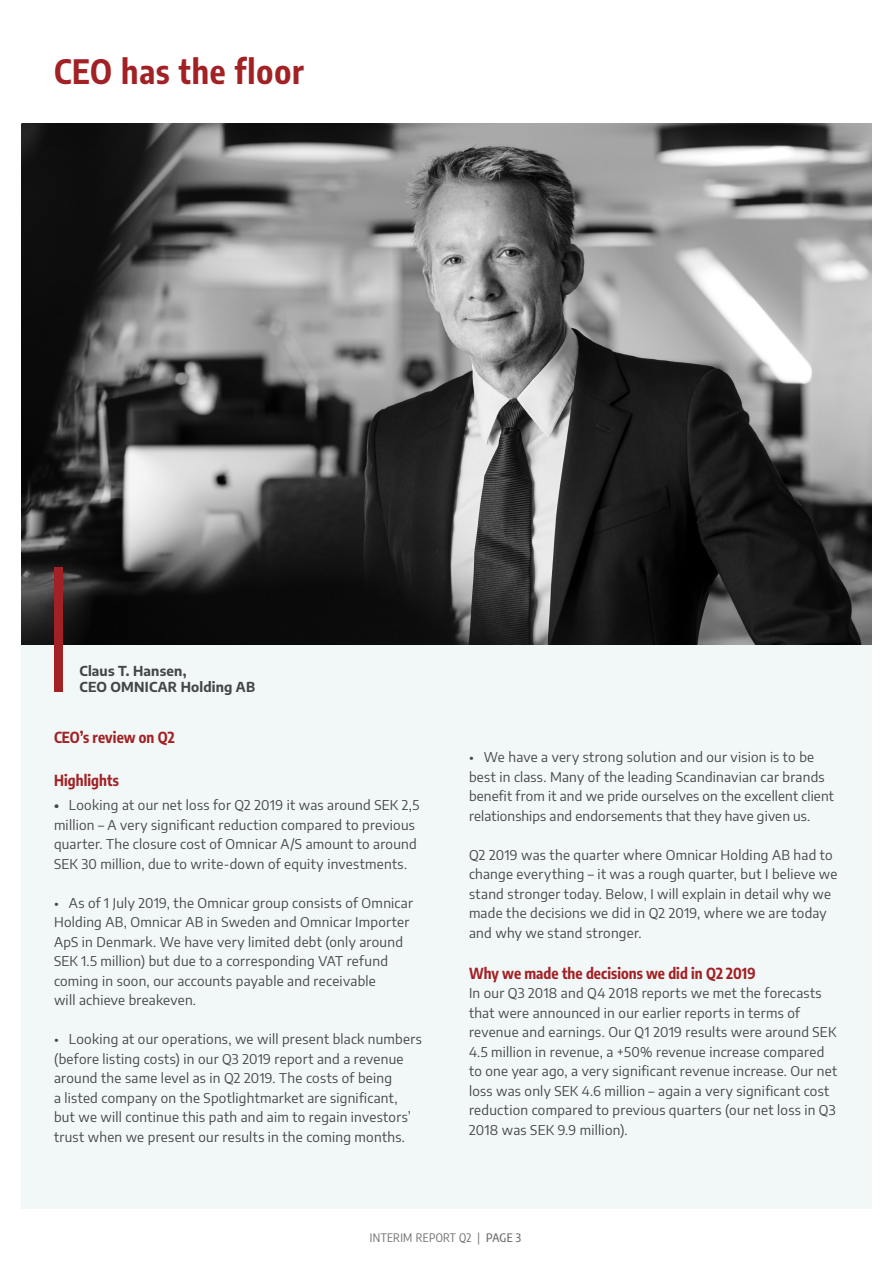
<style>
.page{position:relative;width:893px;height:1263px;background:#fff}
.page>*{position:absolute;margin:0;border:0;box-sizing:border-box;transform-origin:0 0}
.Over_rubrik{font:700 33px "Encode Sans Condensed";letter-spacing:.03em;color:#a22125}
.Brød{font:700 15px "Encode Sans Condensed";letter-spacing:.005em;color:#a22125}
.Brød-2{font:13.5px/19.5px "Encode Sans";letter-spacing:.02em;color:#454647}
.Brød-3{font:700 13.5px/16.5px "Encode Sans";letter-spacing:.015em;color:#454647}
.t1{font:11.7px "Encode Sans Condensed";letter-spacing:.03em;color:#6c6c6f}
.s1{font-weight:600}
.s2{font-weight:500}
</style>
<div class="page">
<div style="left:21px;top:123px;width:851px;height:1086px;background:#f1f8f7"></div>
<img style="left:21px;top:123px;width:851px;height:522px">
<div style="left:54px;top:567px;width:9px;height:125px;background:#a22125"></div>
<p class="Over_rubrik" style="left:54px;top:47px;width:251px">CEO has the floor</p>
<p class="Brød-3" style="left:80px;top:661px;width:177px">Claus T. Hansen,<br>CEO OMNICAR Holding AB</p>
<p class="Brød" style="left:54px;top:726px;width:122px">CEO’s review on Q2</p>
<p class="Brød" style="left:54px;top:769px;width:66px">Highlights</p>
<p class="Brød-2" style="left:54px;top:795px;width:367px"><span class="s1">•</span> Looking at our net loss for Q2 2019 it was around SEK 2,5 million – A very significant reduction compared to previous quarter. The closure cost of Omnicar A/S amount to around SEK 30 million, due to write-down of equity investments.</p>
<p class="Brød-2" style="left:54px;top:892px;width:361px">• As of 1 July 2019, the Omnicar group consists of Omnicar Holding AB, Omnicar AB in Sweden and Omnicar Importer ApS in Denmark. We have very limited debt (only around SEK 1.5 million) but due to a corresponding VAT refund coming in soon, our accounts payable and receivable<br>will achieve breakeven.</p>
<p class="Brød-2" style="left:54px;top:1029px;width:369px">• Looking at our operations, we will present black numbers (before listing costs) in our Q3 2019 report and a revenue around the same level as in Q2 2019. The costs of being<br>a listed company on the Spotlightmarket are significant, but we will continue this path and aim to regain investors’ trust when we present our results in the coming months.</p>
<p class="Brød-2" style="left:469px;top:747px;width:366px">• We have a very strong solution and our vision is to be best in class. Many of the leading Scandinavian car brands benefit from it and we pride ourselves on the excellent client relationships and endorsements that they have given us.</p>
<p class="Brød-2" style="left:469px;top:844px;width:370px">Q2 2019 was the quarter where Omnicar Holding AB had to change everything – it was a rough quarter, but I believe we stand stronger today. Below, I will explain in detail why we made the decisions we did in Q2 2019, where we are today and why we stand stronger.</p>
<p class="Brød" style="left:469px;top:962px;width:288px">Why we made the decisions we did in Q2 2019</p>
<p class="Brød-2" style="left:469px;top:983px;width:370px">In our Q3 2018 and Q4 2018 reports we met the forecasts that were announced in our earlier reports in terms of revenue and earnings. Our Q1 2019 results were around SEK 4.5 million in revenue, a +50% revenue increase compared to one year ago, a very significant revenue increase. Our net loss was only SEK 4.6 million – again a very significant cost reduction compared to previous quarters (our net loss in Q3<br>2018 was SEK 9.9 million).</p>
<p class="t1" style="left:370px;top:1229px;width:153px">INTERIM REPORT Q2 | <span class="s2">PAGE 3</span></p>
</div>
